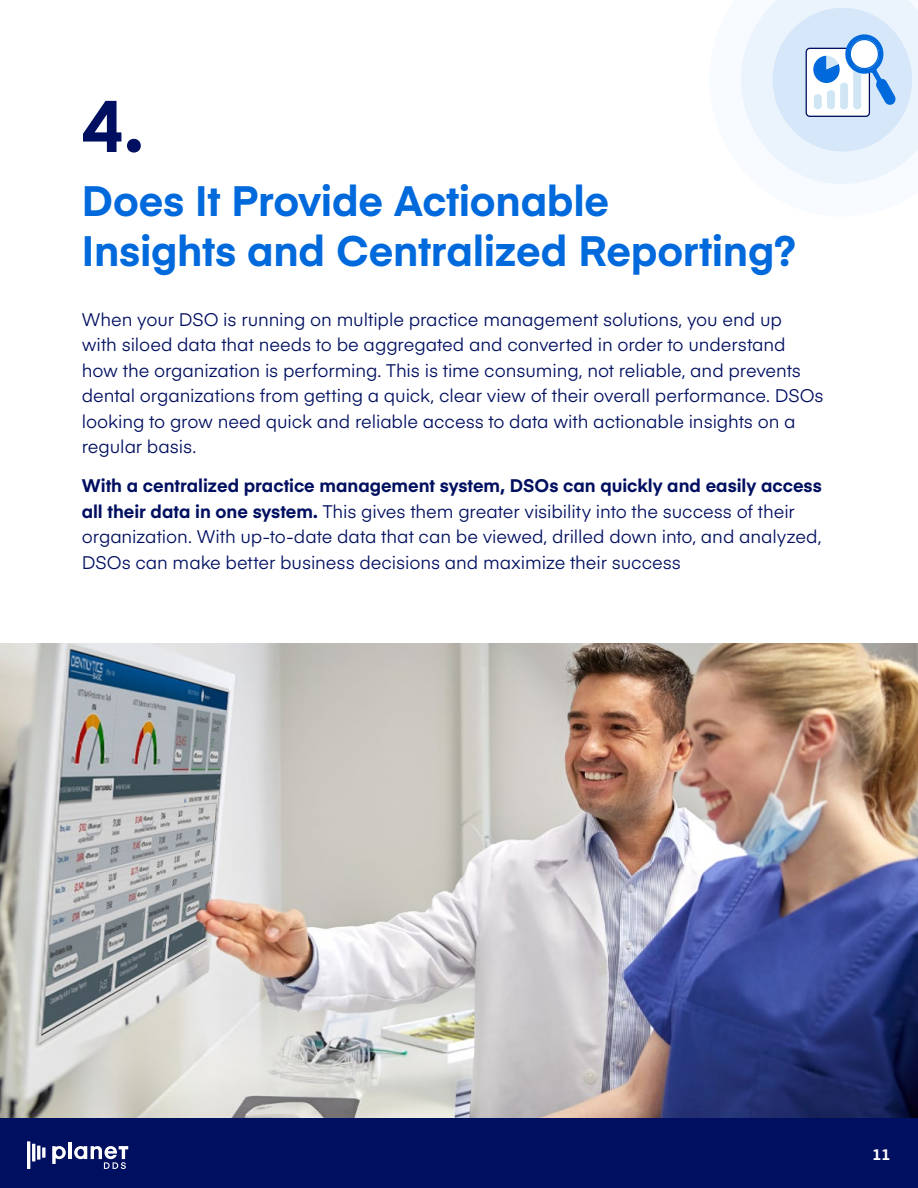
<style>
.page{position:relative;width:918px;height:1188px;background:#fff}
.page>*{position:absolute;margin:0;border:0;box-sizing:border-box;transform-origin:0 0}
.t1{font:700 72px "Eina 03";color:#000f60}
.t2{font:700 42px/50.4px "Eina 03";letter-spacing:-.005em;color:#0069dc}
.t3{font:18px/25.5px "Eina 03";letter-spacing:-.005em;color:#000f60}
.t4{font:700 15px "Eina 03";color:#fff}
.s1{font-weight:700}
</style>
<div class="page">
<img style="left:0;top:644px;width:918px;height:475px">
<svg style="left:741px;top:0;width:177px;height:184px"></svg>
<div style="left:0;top:1119px;width:918px;height:69px;background:#000f60"></div>
<hr style="left:68px;top:1143px;width:4px;height:16px;background:#fff">
<svg style="left:52px;top:1146px;width:14px;height:18px"></svg>
<hr style="left:27px;top:1141px;width:3px;height:28px;background:#fff">
<hr style="left:32px;top:1144px;width:3px;height:17px;background:#fff">
<hr style="left:37px;top:1146px;width:3px;height:14px;background:#fff">
<svg style="left:42px;top:1147px;width:4px;height:11px"></svg>
<svg style="left:74px;top:1146px;width:54px;height:23px"></svg>
<h1 class="t1" style="left:82px;top:73px;width:63px">4.</h1>
<h2 class="t2" style="left:82px;top:173px;width:716px">Does It Provide Actionable<br>Insights and Centralized Reporting?</h2>
<p class="t3" style="left:82px;top:305px;width:743px">When your DSO is running on multiple practice management solutions, you end up<br>with siloed data that needs to be aggregated and converted in order to understand how the organization is performing. This is time consuming, not reliable, and prevents dental organizations from getting a quick, clear view of their overall performance. DSOs looking to grow need quick and reliable access to data with actionable insights on a regular basis.</p>
<p class="t3" style="left:82px;top:472px;width:741px"><span class="s1">With a centralized practice management system, DSOs can quickly and easily access all their data in one system.</span> This gives them greater visibility into the success of their organization. With up-to-date data that can be viewed, drilled down into, and analyzed, DSOs can make better business decisions and maximize their success</p>
<p class="t4" style="left:873px;top:1144px;width:19px">11</p>
</div>
